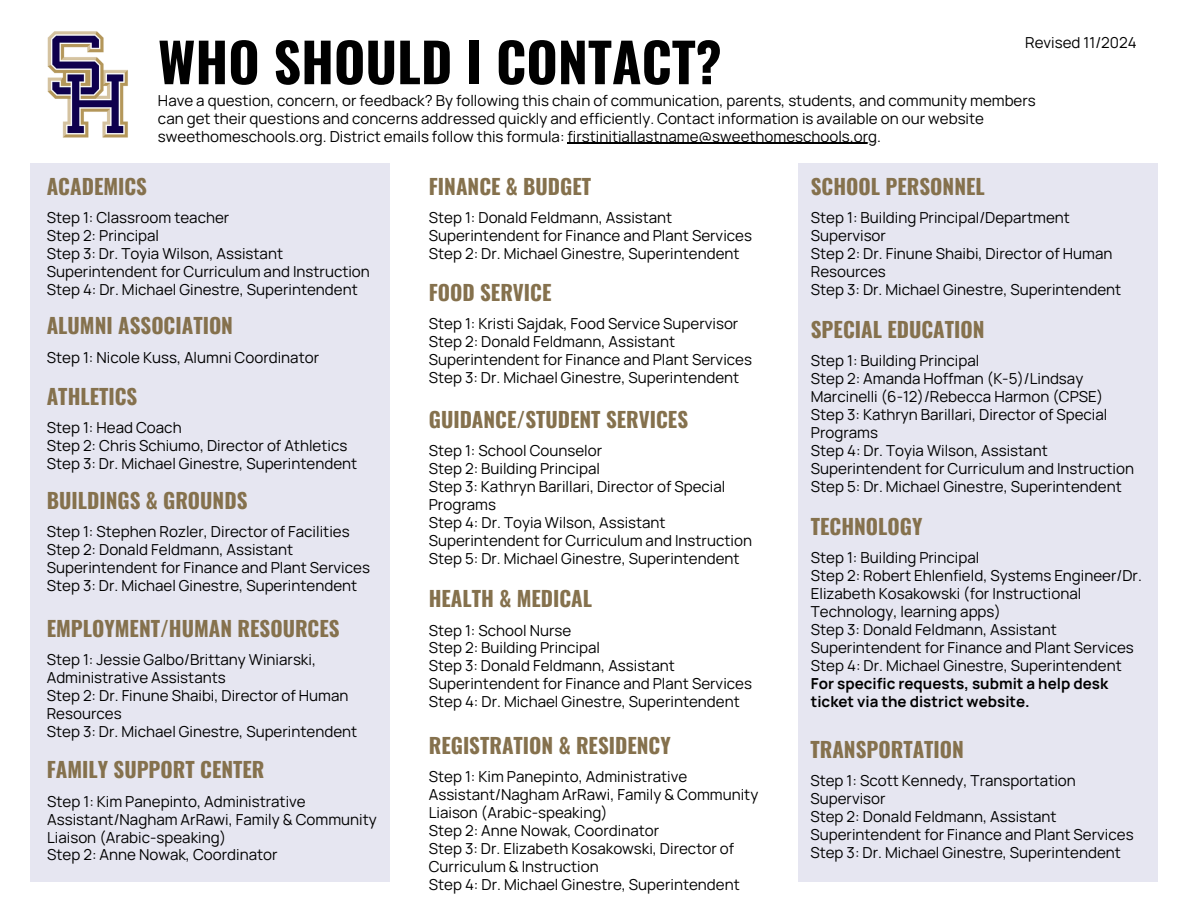
<style>
.page{position:relative;width:1188px;height:918px;background:#fff}
.page>*{position:absolute;margin:0;border:0;box-sizing:border-box;transform-origin:0 0}
.t1{font:700 53.7px "Oswald";color:#000}
.t2{font:700 21px "Oswald";color:#85714d}
.t3{font:15.15px/18px "Manrope";color:#000}
.t4{font:700 15.15px/18px "Manrope";color:#000}
</style>
<div class="page">
<img style="left:47px;top:31px;width:81px;height:107px">
<div style="left:31px;top:164px;width:359px;height:718px;background:#e6e6f1"></div>
<hr style="left:568px;top:143px;width:309px;height:1px;background:#000">
<div style="left:798px;top:164px;width:359px;height:718px;background:#e6e6f1"></div>
<h2 class="t3" style="left:1025px;top:33px;width:113px">Revised 11/2024</h2>
<h1 class="t1" style="left:158px;top:20px;width:565px">WHO SHOULD I CONTACT?</h1>
<p class="t3" style="left:158px;top:91px;width:879px">Have a question, concern, or feedback? By following this chain of communication, parents, students, and community members can get their questions and concerns addressed quickly and efficiently. Contact information is available on our website sweethomeschools.org. District emails follow this formula: firstinitiallastname@sweethomeschools.org.</p>
<p class="t2" style="left:47px;top:170px;width:102px">ACADEMICS</p>
<p class="t3" style="left:47px;top:208px;width:184px">Step 1: Classroom teacher</p>
<p class="t3" style="left:47px;top:226px;width:114px">Step 2: Principal</p>
<p class="t3" style="left:47px;top:244px;width:325px">Step 3: Dr. Toyia Wilson, Assistant<br>Superintendent for Curriculum and Instruction</p>
<h2 class="t3" style="left:47px;top:280px;width:313px">Step 4: Dr. Michael Ginestre, Superintendent</h2>
<p class="t2" style="left:47px;top:309px;width:188px">ALUMNI ASSOCIATION</p>
<h2 class="t3" style="left:47px;top:348px;width:274px">Step 1: Nicole Kuss, Alumni Coordinator</h2>
<p class="t2" style="left:47px;top:380px;width:92px">ATHLETICS</p>
<p class="t3" style="left:47px;top:418px;width:136px">Step 1: Head Coach</p>
<p class="t3" style="left:47px;top:436px;width:302px">Step 2: Chris Schiumo, Director of Athletics</p>
<h2 class="t3" style="left:47px;top:454px;width:312px">Step 3: Dr. Michael Ginestre, Superintendent</h2>
<p class="t2" style="left:47px;top:484px;width:202px">BUILDINGS &amp; GROUNDS</p>
<p class="t3" style="left:47px;top:523px;width:304px">Step 1: Stephen Rozler, Director of Facilities</p>
<p class="t3" style="left:47px;top:541px;width:325px">Step 2: Donald Feldmann, Assistant<br>Superintendent for Finance and Plant Services</p>
<h2 class="t3" style="left:47px;top:577px;width:312px">Step 3: Dr. Michael Ginestre, Superintendent</h2>
<p class="t2" style="left:47px;top:611px;width:294px">EMPLOYMENT/HUMAN RESOURCES</p>
<p class="t3" style="left:47px;top:650px;width:271px">Step 1: Jessie Galbo/Brittany Winiarski,<br>Administrative Assistants</p>
<p class="t3" style="left:47px;top:686px;width:303px">Step 2: Dr. Finune Shaibi, Director of Human<br>Resources</p>
<h2 class="t3" style="left:47px;top:722px;width:312px">Step 3: Dr. Michael Ginestre, Superintendent</h2>
<p class="t2" style="left:47px;top:753px;width:219px">FAMILY SUPPORT CENTER</p>
<p class="t3" style="left:47px;top:792px;width:331px">Step 1: Kim Panepinto, Administrative<br>Assistant/Nagham ArRawi, Family &amp; Community<br>Liaison (Arabic-speaking)</p>
<h2 class="t3" style="left:47px;top:846px;width:232px">Step 2: Anne Nowak, Coordinator</h2>
<p class="t2" style="left:429px;top:170px;width:164px">FINANCE &amp; BUDGET</p>
<p class="t3" style="left:429px;top:208px;width:325px">Step 1: Donald Feldmann, Assistant<br>Superintendent for Finance and Plant Services</p>
<h2 class="t3" style="left:429px;top:244px;width:312px">Step 2: Dr. Michael Ginestre, Superintendent</h2>
<p class="t2" style="left:429px;top:276px;width:124px">FOOD SERVICE</p>
<p class="t3" style="left:429px;top:314px;width:311px">Step 1: Kristi Sajdak, Food Service Supervisor</p>
<h2 class="t3" style="left:429px;top:332px;width:325px">Step 2: Donald Feldmann, Assistant<br>Superintendent for Finance and Plant Services</h2>
<p class="t3" style="left:429px;top:368px;width:312px">Step 3: Dr. Michael Ginestre, Superintendent</p>
<p class="t2" style="left:429px;top:403px;width:261px">GUIDANCE/STUDENT SERVICES</p>
<p class="t3" style="left:429px;top:441px;width:175px">Step 1: School Counselor</p>
<h2 class="t3" style="left:429px;top:459px;width:173px">Step 2: Building Principal</h2>
<p class="t3" style="left:429px;top:477px;width:298px">Step 3: Kathryn Barillari, Director of Special<br>Programs</p>
<p class="t3" style="left:429px;top:513px;width:325px">Step 4: Dr. Toyia Wilson, Assistant<br>Superintendent for Curriculum and Instruction</p>
<p class="t3" style="left:429px;top:549px;width:312px">Step 5: Dr. Michael Ginestre, Superintendent</p>
<p class="t2" style="left:429px;top:582px;width:165px">HEALTH &amp; MEDICAL</p>
<p class="t3" style="left:429px;top:621px;width:144px">Step 1: School Nurse</p>
<h2 class="t3" style="left:429px;top:639px;width:173px">Step 2: Building Principal</h2>
<p class="t3" style="left:429px;top:657px;width:325px">Step 3: Donald Feldmann, Assistant<br>Superintendent for Finance and Plant Services</p>
<p class="t3" style="left:429px;top:693px;width:313px">Step 4: Dr. Michael Ginestre, Superintendent</p>
<p class="t2" style="left:429px;top:729px;width:243px">REGISTRATION &amp; RESIDENCY</p>
<p class="t3" style="left:429px;top:767px;width:331px">Step 1: Kim Panepinto, Administrative<br>Assistant/Nagham ArRawi, Family &amp; Community<br>Liaison (Arabic-speaking)</p>
<h2 class="t3" style="left:429px;top:821px;width:232px">Step 2: Anne Nowak, Coordinator</h2>
<p class="t3" style="left:429px;top:839px;width:307px">Step 3: Dr. Elizabeth Kosakowski, Director of<br>Curriculum &amp; Instruction</p>
<p class="t3" style="left:429px;top:875px;width:313px">Step 4: Dr. Michael Ginestre, Superintendent</p>
<p class="t2" style="left:811px;top:170px;width:175px">SCHOOL PERSONNEL</p>
<p class="t3" style="left:811px;top:208px;width:261px">Step 1: Building Principal/Department<br>Supervisor</p>
<h2 class="t3" style="left:811px;top:244px;width:303px">Step 2: Dr. Finune Shaibi, Director of Human<br>Resources</h2>
<p class="t3" style="left:811px;top:280px;width:312px">Step 3: Dr. Michael Ginestre, Superintendent</p>
<p class="t2" style="left:811px;top:313px;width:175px">SPECIAL EDUCATION</p>
<p class="t3" style="left:811px;top:352px;width:170px">Step 1: Building Principal</p>
<h2 class="t3" style="left:811px;top:370px;width:294px">Step 2: Amanda Hoffman (K-5)/Lindsay<br>Marcinelli (6-12)/Rebecca Harmon (CPSE)</h2>
<p class="t3" style="left:811px;top:406px;width:298px">Step 3: Kathryn Barillari, Director of Special<br>Programs</p>
<p class="t3" style="left:811px;top:442px;width:325px">Step 4: Dr. Toyia Wilson, Assistant<br>Superintendent for Curriculum and Instruction</p>
<p class="t3" style="left:811px;top:477px;width:312px">Step 5: Dr. Michael Ginestre, Superintendent</p>
<p class="t2" style="left:811px;top:510px;width:113px">TECHNOLOGY</p>
<p class="t3" style="left:811px;top:548px;width:170px">Step 1: Building Principal</p>
<h2 class="t3" style="left:811px;top:566px;width:333px">Step 2: Robert Ehlenfield, Systems Engineer/Dr.<br>Elizabeth Kosakowski (for Instructional<br>Technology, learning apps)</h2>
<p class="t3" style="left:811px;top:620px;width:325px">Step 3: Donald Feldmann, Assistant<br>Superintendent for Finance and Plant Services</p>
<p class="t3" style="left:811px;top:656px;width:312px">Step 4: Dr. Michael Ginestre, Superintendent</p>
<p class="t4" style="left:811px;top:674px;width:299px">For specific requests, submit a help desk ticket via the district website.</p>
<p class="t2" style="left:810px;top:733px;width:155px">TRANSPORTATION</p>
<p class="t3" style="left:810px;top:772px;width:267px">Step 1: Scott Kennedy, Transportation<br>Supervisor</p>
<p class="t3" style="left:810px;top:808px;width:325px">Step 2: Donald Feldmann, Assistant<br>Superintendent for Finance and Plant Services<br>Step 3: Dr. Michael Ginestre, Superintendent</p>
</div>
